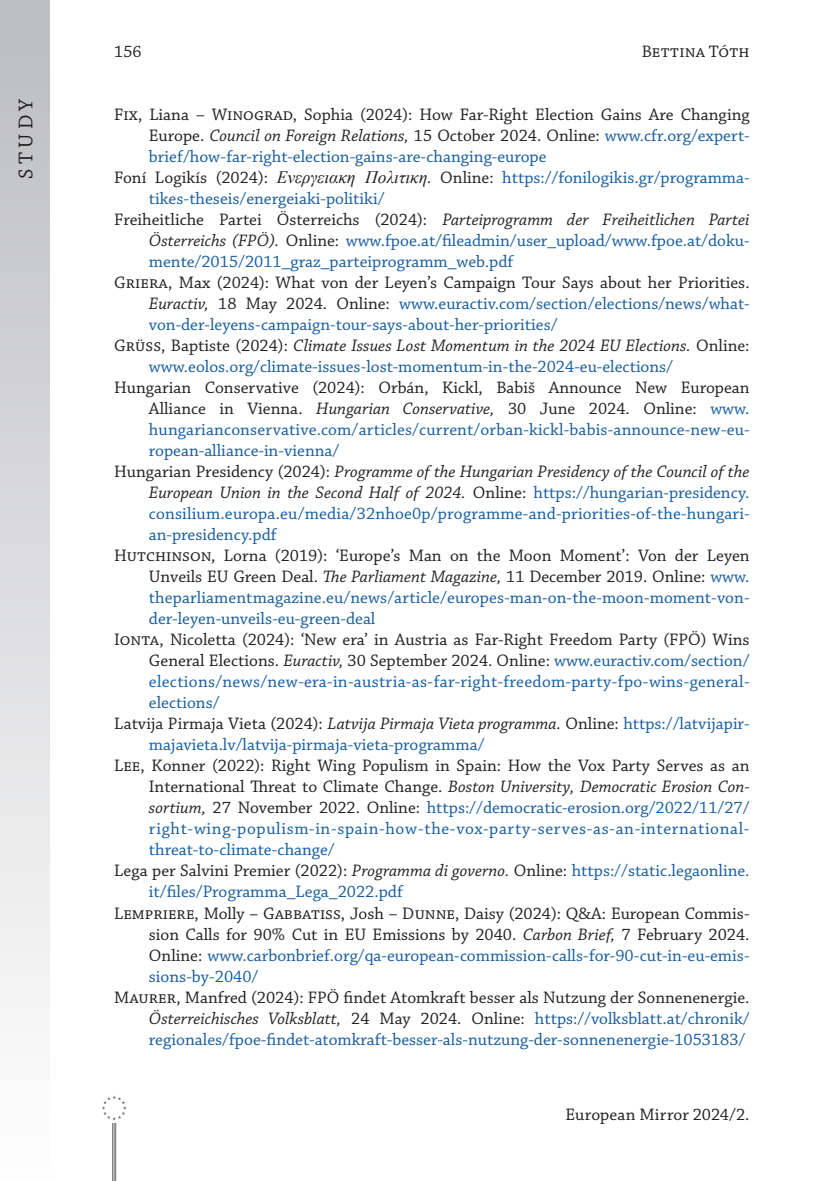
<style>
.page{position:relative;width:834px;height:1181px;background:#fff}
.page>*{position:absolute;margin:0;border:0;box-sizing:border-box;transform-origin:0 0}
.t1{font:21px "Chaparral Pro";letter-spacing:.21em;color:#231f20}
._6__Bibliography_item{font:17.5px/21px "Chaparral Pro";color:#175d9e;text-align:justify}
._6__Bibliography_item-2{font:17.5px/21px "Chaparral Pro";color:#231f20;text-align:justify}
.s1{font-style:italic}
.s2{color:#175d9e}
.s3{color:#231f20}
.s4{font-family:"Times New Roman";font-style:italic;color:#231f20}
.s5{font-style:italic;color:#231f20}
</style>
<div class="page">
<div style="left:0;top:0;width:50px;height:1181px;background:linear-gradient(to bottom,#bbbcbf,#fefefe)"></div>
<hr style="left:112px;top:1107px;width:1px;height:74px;background:#6c6d70">
<hr style="left:114px;top:1107px;width:1px;height:74px;background:#6c6d70">
<hr style="left:115px;top:1107px;width:1px;height:74px;background:#6c6d70">
<div style="left:99px;top:1093px;width:30px;height:29px;background:#fff"></div>
<svg style="left:102px;top:1095px;width:24px;height:25px"></svg>
<p class="_6__Bibliography_item-2" style="left:114px;top:42px;width:29px">156</p>
<p class="_6__Bibliography_item-2" style="left:641px;top:42px;width:109px">Bettina Tóth</p>
<p class="t1" style="left:14px;top:179px;width:82px;rotate:-90deg">STUDY</p>
<p class="_6__Bibliography_item-2" style="left:149px;top:105px;width:602px;text-indent:-35px">Fix, Liana – Winograd, Sophia (2024): How Far-Right Election Gains Are Changing Europe. <span class="s1">Council on Foreign Relations,</span> 15 October 2024. Online: <span class="s2">www.cfr.org/expert&shy;brief/how-far-right-election-gains-are-changing-europe</span></p>
<p class="_6__Bibliography_item" style="left:149px;top:168px;width:602px;text-indent:-35px"><span class="s3">Foní Logikís (2024):</span> <span class="s4">Ενεργειακη Πολιτικη</span><span class="s5">.</span> <span class="s3">Online:</span> https://fonilogikis.gr/programma&shy;tikes-theseis/energeiaki-politiki/</p>
<p class="_6__Bibliography_item" style="left:149px;top:210px;width:602px;text-indent:-35px"><span class="s3">Freiheitliche Partei Österreichs (2024):</span> <span class="s5">Parteiprogramm der Freiheitlichen Partei Österreichs (FPÖ).</span> <span class="s3">Online:</span> www.fpoe.at/fileadmin/user_upload/www.fpoe.at/doku&shy;mente/2015/2011_graz_parteiprogramm_web.pdf</p>
<p class="_6__Bibliography_item" style="left:149px;top:273px;width:602px;text-indent:-35px"><span class="s3">Griera, Max (2024): What von der Leyen’s Campaign Tour Says about her Priorities.<br></span><span class="s5">Euractiv,</span> <span class="s3">18 May 2024. Online:</span> www.euractiv.com/section/elections/news/what&shy;von-der-leyens-campaign-tour-says-about-her-priorities/</p>
<p class="_6__Bibliography_item" style="left:149px;top:336px;width:602px;text-indent:-35px"><span class="s3">Grüss, Baptiste (2024):</span> <span class="s5">Climate Issues Lost Momentum in the 2024 EU Elections.</span> <span class="s3">Online: </span>www.eolos.org/climate-issues-lost-momentum-in-the-2024-eu-elections/</p>
<p class="_6__Bibliography_item" style="left:149px;top:378px;width:602px;text-indent:-35px"><span class="s3">Hungarian Conservative (2024): Orbán, Kickl, Babiš Announce New European Alliance in Vienna.</span> <span class="s5">Hungarian Conservative,</span> <span class="s3">30 June 2024. Online:</span> www. hungarianconservative.com/articles/current/orban-kickl-babis-announce-new-eu&shy;ropean-alliance-in-vienna/</p>
<p class="_6__Bibliography_item" style="left:149px;top:462px;width:602px;text-indent:-35px"><span class="s3">Hungarian Presidency (2024):</span> <span class="s5">Programme of the Hungarian Presidency of the Council of the European Union in the Second Half of 2024.</span> <span class="s3">Online:</span> https://hungarian-presidency. consilium.europa.eu/media/32nhoe0p/programme-and-priorities-of-the-hungari&shy;an-presidency.pdf</p>
<p class="_6__Bibliography_item" style="left:149px;top:546px;width:602px;text-indent:-35px"><span class="s3">Hutchinson, Lorna (2019): ‘Europe’s Man on the Moon Moment’: Von der Leyen Unveils EU Green Deal.</span> <span class="s5">The Parliament Magazine,</span> <span class="s3">11 December 2019. Online:</span> www. theparliamentmagazine.eu/news/article/europes-man-on-the-moon-moment-von&shy;der-leyen-unveils-eu-green-deal</p>
<p class="_6__Bibliography_item" style="left:149px;top:630px;width:602px;text-indent:-35px"><span class="s3">Ionta, Nicoletta (2024): ‘New era’ in Austria as Far-Right Freedom Party (FPÖ) Wins General Elections.</span> <span class="s5">Euractiv,</span> <span class="s3">30 September 2024. Online:</span> www.euractiv.com/section/ elections/news/new-era-in-austria-as-far-right-freedom-party-fpo-wins-general&shy;elections/</p>
<p class="_6__Bibliography_item" style="left:149px;top:714px;width:602px;text-indent:-35px"><span class="s3">Latvija Pirmaja Vieta (2024):</span> <span class="s5">Latvija Pirmaja Vieta programma.</span> <span class="s3">Online:</span> https://latvijapir&shy;majavieta.lv/latvija-pirmaja-vieta-programma/</p>
<p class="_6__Bibliography_item" style="left:149px;top:756px;width:602px;text-indent:-35px"><span class="s3">Lee, Konner (2022): Right Wing Populism in Spain: How the Vox Party Serves as an International Threat to Climate Change.</span> <span class="s5">Boston University, Democratic Erosion Con&shy;sortium,</span> <span class="s3">27 November 2022. Online:</span> https://democratic-erosion.org/2022/11/27/ right-wing-populism-in-spain-how-the-vox-party-serves-as-an-international&shy;threat-to-climate-change/</p>
<p class="_6__Bibliography_item" style="left:149px;top:861px;width:602px;text-indent:-35px"><span class="s3">Lega per Salvini Premier (2022):</span> <span class="s5">Programma di governo.</span> <span class="s3">Online:</span> https://static.legaonline. it/files/Programma_Lega_2022.pdf</p>
<p class="_6__Bibliography_item-2" style="left:149px;top:903px;width:602px;text-indent:-35px">Lempriere, Molly – Gabbatiss, Josh – Dunne, Daisy (2024): Q&amp;A: European Commis&shy;sion Calls for 90% Cut in EU Emissions by 2040. <span class="s1">Carbon Brief,</span> 7 February 2024.<br>Online: <span class="s2">www.carbonbrief.org/qa-european-commission-calls-for-90-cut-in-eu-emis&shy;sions-by-2040/</span></p>
<p class="_6__Bibliography_item" style="left:149px;top:987px;width:602px;text-indent:-35px"><span class="s3">Maurer, Manfred (2024): FPÖ findet Atomkraft besser als Nutzung der Sonnenenergie.<br></span><span class="s5">Österreichisches Volksblatt,</span> <span class="s3">24 May 2024. Online:</span> https://volksblatt.at/chronik/ regionales/fpoe-findet-atomkraft-besser-als-nutzung-der-sonnenenergie-1053183/</p>
<p class="_6__Bibliography_item-2" style="left:565px;top:1105px;width:185px">European Mirror 2024/2.</p>
</div>
